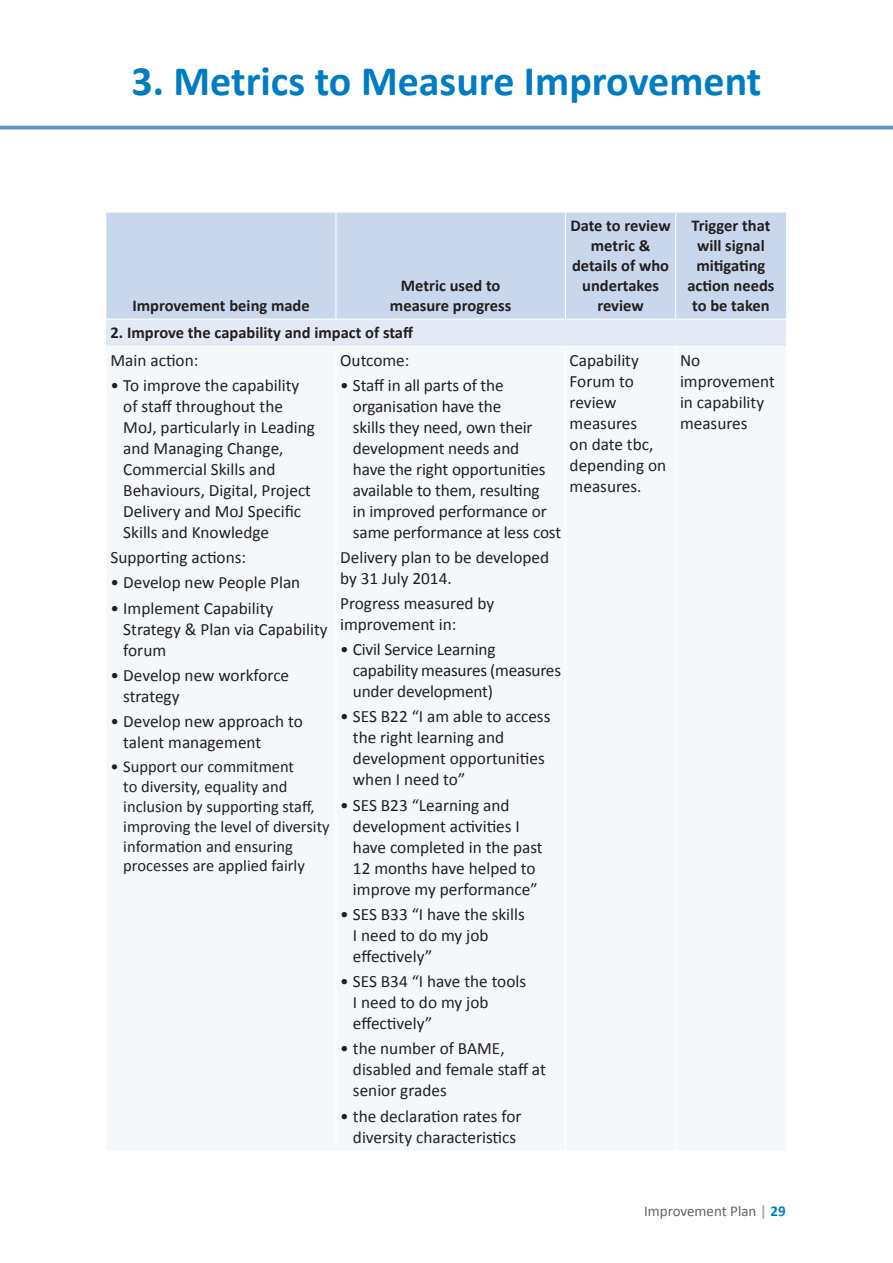
<style>
.page{position:relative;width:893px;height:1263px;background:#fff}
.page>*{position:absolute;margin:0;border:0;box-sizing:border-box;transform-origin:0 0}
.Heading_-_Section{font:700 42px "Calibri";color:#007cc2}
.Body_Copy{font:17.25px/21px "Calibri";color:#231f20}
.Body_Copy-2{font:700 16.5px/19.8px "Calibri";color:#231f20;text-align:center}
.Body_Copy-3{font:16.5px/19.8px "Calibri";color:#231f20}
.t1{font:15px "Calibri";color:#636366}
.s1{font-weight:700;color:#a8a9ad}
.s2{font-weight:700;color:#007cc2}
</style>
<div class="page">
<hr style="left:0;top:126px;width:893px;height:3px;background:#5d93c8">
<div style="left:106px;top:213px;width:680px;height:106px;background:#c9d7ec"></div>
<div style="left:106px;top:319px;width:680px;height:27px;background:#e3eaf5"></div>
<hr style="left:336px;top:213px;width:1px;height:106px;background:#fff">
<hr style="left:565px;top:213px;width:1px;height:106px;background:#fff">
<hr style="left:675px;top:213px;width:1px;height:106px;background:#fff">
<hr style="left:106px;top:319px;width:230px;height:1px;background:#fff">
<hr style="left:336px;top:319px;width:229px;height:1px;background:#fff">
<hr style="left:565px;top:319px;width:111px;height:1px;background:#fff">
<hr style="left:676px;top:319px;width:110px;height:1px;background:#fff">
<p class="Heading_-_Section" style="left:132px;top:55px;width:631px">3. Metrics to Measure Improvement</p>
<p class="Body_Copy-2" style="left:132px;top:294px;width:179px">Improvement being made</p>
<p class="Body_Copy-2" style="left:390px;top:275px;width:123px">Metric used to measure progress</p>
<p class="Body_Copy-2" style="left:111px;top:322px;width:304px">2. Improve the capability and impact of staff</p>
<p class="Body_Copy" style="left:111px;top:349px;width:89px">Main action:</p>
<p class="Body_Copy" style="left:123px;top:374px;width:193px;text-indent:-13px">• To improve the capability of staff throughout the<br>MoJ, particularly in Leading and Managing Change,<br>Commercial Skills and<br>Behaviours, Digital, Project<br>Delivery and MoJ Specific<br>Skills and Knowledge</p>
<p class="Body_Copy" style="left:111px;top:546px;width:137px">Supporting actions:</p>
<p class="Body_Copy" style="left:111px;top:571px;width:191px">• Develop new People Plan</p>
<p class="Body_Copy" style="left:123px;top:597px;width:206px;text-indent:-13px">• Implement Capability<br>Strategy &amp; Plan via Capability forum</p>
<p class="Body_Copy" style="left:123px;top:664px;width:167px;text-indent:-13px">• Develop new workforce strategy</p>
<p class="Body_Copy" style="left:123px;top:710px;width:181px;text-indent:-13px">• Develop new approach to talent management</p>
<p class="Body_Copy-3" style="left:123px;top:756px;width:208px;text-indent:-13px">• Support our commitment<br>to diversity, equality and inclusion by supporting staff, improving the level of diversity information and ensuring processes are applied fairly</p>
<p class="Body_Copy" style="left:340px;top:349px;width:71px">Outcome:</p>
<p class="Body_Copy" style="left:353px;top:374px;width:210px;text-indent:-13px">• Staff in all parts of the organisation have the<br>skills they need, own their development needs and<br>have the right opportunities available to them, resulting<br>in improved performance or same performance at less cost</p>
<p class="Body_Copy" style="left:340px;top:546px;width:211px">Delivery plan to be developed by 31 July 2014.</p>
<p class="Body_Copy" style="left:340px;top:592px;width:156px">Progress measured by improvement in:</p>
<p class="Body_Copy" style="left:353px;top:638px;width:210px;text-indent:-13px">• Civil Service Learning capability measures (measures under development)</p>
<p class="Body_Copy" style="left:353px;top:705px;width:199px;text-indent:-13px">• SES B22 “I am able to access the right learning and development opportunities when I need to”</p>
<p class="Body_Copy" style="left:353px;top:794px;width:191px;text-indent:-13px">• SES B23 “Learning and development activities I have completed in the past<br>12 months have helped to improve my performance”</p>
<p class="Body_Copy" style="left:353px;top:903px;width:173px;text-indent:-13px">• SES B33 “I have the skills<br>I need to do my job effectively”</p>
<p class="Body_Copy" style="left:353px;top:970px;width:175px;text-indent:-13px">• SES B34 “I have the tools<br>I need to do my job effectively”</p>
<p class="Body_Copy" style="left:353px;top:1037px;width:194px;text-indent:-13px">• the number of BAME, disabled and female staff at senior grades</p>
<p class="Body_Copy" style="left:340px;top:1105px;width:183px;text-align:center">• the declaration rates for diversity characteristics</p>
<p class="Body_Copy-2" style="left:570px;top:215px;width:102px">Date to review metric &amp; details of who undertakes review</p>
<p class="Body_Copy-2" style="left:687px;top:215px;width:89px">Trigger that will signal mitigating action needs to be taken</p>
<p class="Body_Copy" style="left:570px;top:349px;width:98px">Capability<br>Forum to review measures<br>on date tbc, depending on measures.</p>
<p class="Body_Copy" style="left:680px;top:349px;width:96px">No improvement in capability measures</p>
<p class="t1" style="left:644px;top:1202px;width:143px">Improvement Plan <span class="s1">|</span> <span class="s2">29</span></p>
</div>
